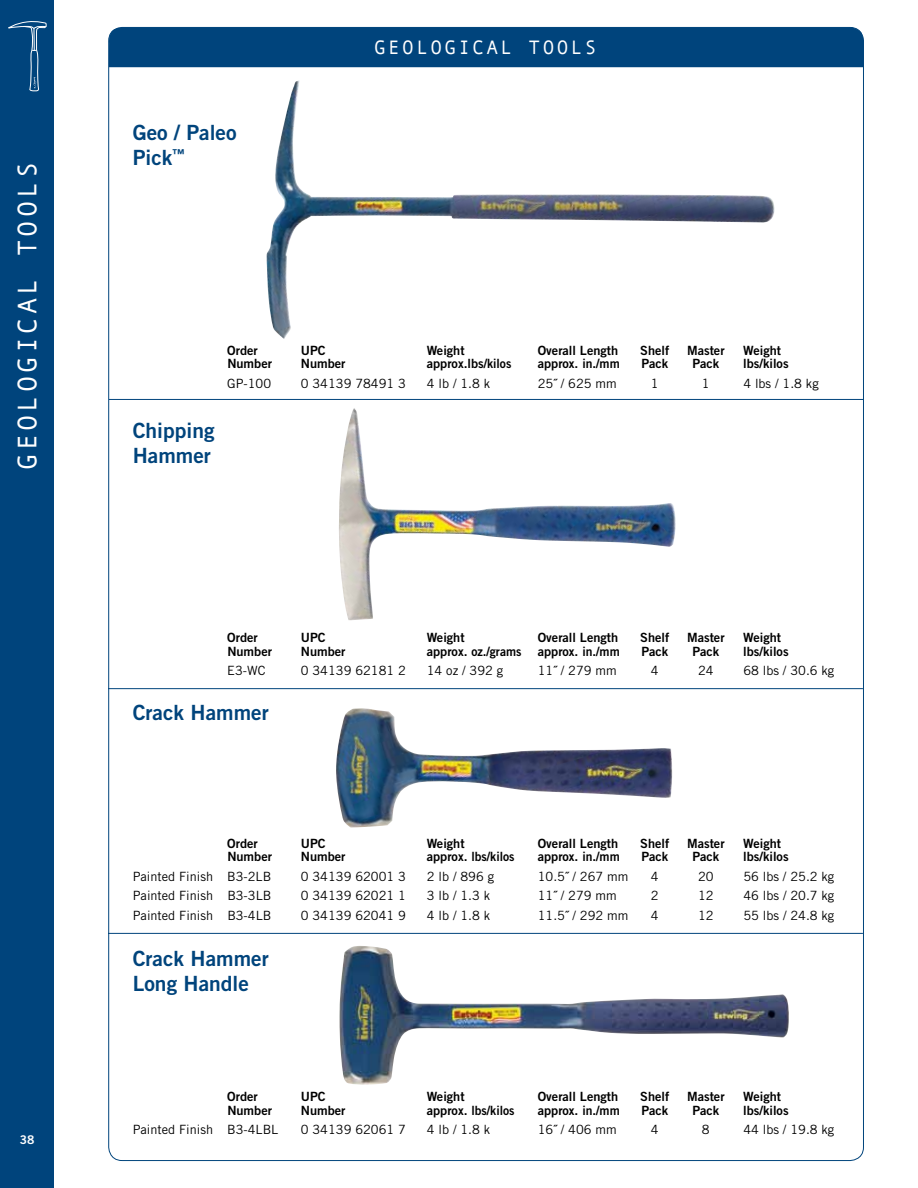
<style>
.page{position:relative;width:918px;height:1188px;background:#fff}
.page>*{position:absolute;margin:0;border:0;box-sizing:border-box;transform-origin:0 0}
.t1{font:27px "Andale Mono";letter-spacing:.12em;color:#fff}
.t2{font:21px/25.2px "Trade Gothic Bold Two";color:#00447c}
.t3{font:19.5px "Andale Mono";letter-spacing:.12em;color:#fff}
.t4{font:12.75px "Trade Gothic Bold Two";color:#000}
.t5{font:12.75px "Trade Gothic";color:#000}
.t6{font:12px "Trade Gothic Bold Two";color:#fff}
</style>
<div class="page">
<img style="left:266px;top:80px;width:509px;height:259px">
<img style="left:339px;top:408px;width:337px;height:212px">
<img style="left:339px;top:946px;width:450px;height:139px">
<div style="left:108px;top:26px;width:756px;height:41px;background:#00447c"></div>
<hr style="left:109px;top:399px;width:755px;height:1px;background:#00447c">
<hr style="left:108px;top:688px;width:755px;height:1px;background:#00447c">
<hr style="left:108px;top:933px;width:755px;height:1px;background:#00447c">
<img style="left:336px;top:708px;width:336px;height:120px">
<div style="left:0;top:0;width:54px;height:1188px;background:#00447c"></div>
<svg style="left:8px;top:21px;width:39px;height:71px"></svg>
<h1 class="t1" style="left:12px;top:470px;width:309px;rotate:-90deg">GEOLOGICAL TOOLS</h1>
<p class="t6" style="left:20px;top:1132px;width:16px">38</p>
<h2 class="t2" style="left:133px;top:120px;width:105px">geo / Paleo<br>Pick<sup>™</sup></h2>
<h3 class="t3" style="left:374px;top:37px;width:224px">GEOLOGICAL TOOLS</h3>
<h2 class="t2" style="left:133px;top:418px;width:83px">chipping<br>Hammer</h2>
<p class="t4" style="left:227px;top:342px;width:32px">order</p>
<p class="t4" style="left:301px;top:342px;width:26px">UPc</p>
<p class="t4" style="left:427px;top:342px;width:39px">Weight</p>
<p class="t4" style="left:538px;top:342px;width:82px">overall length</p>
<p class="t4" style="left:640px;top:342px;width:31px">shelf</p>
<p class="t4" style="left:687px;top:342px;width:39px">master</p>
<p class="t4" style="left:743px;top:342px;width:39px">Weight</p>
<p class="t4" style="left:227px;top:356px;width:46px">number</p>
<p class="t4" style="left:301px;top:356px;width:46px">number</p>
<p class="t4" style="left:427px;top:356px;width:86px">approx.lbs/kilos</p>
<p class="t4" style="left:538px;top:356px;width:83px">approx. in./mm</p>
<p class="t4" style="left:641px;top:356px;width:28px">Pack</p>
<p class="t4" style="left:692px;top:356px;width:28px">Pack</p>
<p class="t4" style="left:743px;top:356px;width:47px">lbs/kilos</p>
<p class="t5" style="left:227px;top:375px;width:45px">GP-100</p>
<p class="t5" style="left:301px;top:375px;width:107px">0 34139 78491 3</p>
<p class="t5" style="left:427px;top:375px;width:65px">4 lb / 1.8 k</p>
<p class="t5" style="left:538px;top:375px;width:80px">25˝ / 625 mm</p>
<p class="t5" style="left:651px;top:375px;width:9px">1</p>
<p class="t5" style="left:702px;top:375px;width:9px">1</p>
<p class="t5" style="left:743px;top:375px;width:77px">4 lbs / 1.8 kg</p>
<p class="t4" style="left:227px;top:630px;width:32px">order</p>
<p class="t4" style="left:301px;top:630px;width:26px">UPc</p>
<p class="t4" style="left:427px;top:630px;width:39px">Weight</p>
<p class="t4" style="left:538px;top:630px;width:82px">overall length</p>
<p class="t4" style="left:640px;top:630px;width:31px">shelf</p>
<p class="t4" style="left:687px;top:630px;width:39px">master</p>
<p class="t4" style="left:743px;top:630px;width:39px">Weight</p>
<p class="t4" style="left:227px;top:643px;width:46px">number</p>
<p class="t4" style="left:301px;top:643px;width:46px">number</p>
<p class="t4" style="left:427px;top:643px;width:96px">approx. oz./grams</p>
<p class="t4" style="left:538px;top:643px;width:83px">approx. in./mm</p>
<p class="t4" style="left:641px;top:643px;width:28px">Pack</p>
<p class="t4" style="left:692px;top:643px;width:28px">Pack</p>
<p class="t4" style="left:743px;top:643px;width:47px">lbs/kilos</p>
<p class="t5" style="left:227px;top:663px;width:40px">E3-WC</p>
<p class="t5" style="left:301px;top:663px;width:107px">0 34139 62181 2</p>
<p class="t5" style="left:427px;top:663px;width:78px">14 oz / 392 g</p>
<p class="t5" style="left:538px;top:663px;width:80px">11˝ / 279 mm</p>
<p class="t5" style="left:651px;top:663px;width:9px">4</p>
<p class="t5" style="left:698px;top:663px;width:17px">24</p>
<p class="t5" style="left:743px;top:663px;width:92px">68 lbs / 30.6 kg</p>
<h2 class="t2" style="left:133px;top:700px;width:137px">crack Hammer</h2>
<p class="t4" style="left:227px;top:835px;width:32px">order</p>
<p class="t4" style="left:301px;top:835px;width:26px">UPc</p>
<p class="t4" style="left:427px;top:835px;width:39px">Weight</p>
<p class="t4" style="left:538px;top:835px;width:82px">overall length</p>
<p class="t4" style="left:640px;top:835px;width:31px">shelf</p>
<p class="t4" style="left:687px;top:835px;width:39px">master</p>
<p class="t4" style="left:743px;top:835px;width:39px">Weight</p>
<p class="t4" style="left:227px;top:849px;width:46px">number</p>
<p class="t4" style="left:301px;top:849px;width:46px">number</p>
<p class="t4" style="left:427px;top:849px;width:89px">approx. lbs/kilos</p>
<p class="t4" style="left:538px;top:849px;width:83px">approx. in./mm</p>
<p class="t4" style="left:641px;top:849px;width:28px">Pack</p>
<p class="t4" style="left:692px;top:849px;width:28px">Pack</p>
<p class="t4" style="left:743px;top:849px;width:47px">lbs/kilos</p>
<p class="t5" style="left:133px;top:869px;width:140px">Painted Finish B3-2LB</p>
<p class="t5" style="left:301px;top:869px;width:107px">0 34139 62001 3</p>
<p class="t5" style="left:427px;top:869px;width:69px">2 lb / 896 g</p>
<p class="t5" style="left:538px;top:869px;width:92px">10.5˝ / 267 mm</p>
<p class="t5" style="left:651px;top:869px;width:9px">4</p>
<p class="t5" style="left:698px;top:869px;width:17px">20</p>
<p class="t5" style="left:743px;top:869px;width:92px">56 lbs / 25.2 kg</p>
<p class="t5" style="left:133px;top:888px;width:140px">Painted Finish B3-3LB</p>
<p class="t5" style="left:301px;top:888px;width:107px">0 34139 62021 1</p>
<p class="t5" style="left:427px;top:888px;width:65px">3 lb / 1.3 k</p>
<p class="t5" style="left:538px;top:888px;width:80px">11˝ / 279 mm</p>
<p class="t5" style="left:651px;top:888px;width:9px">2</p>
<p class="t5" style="left:698px;top:888px;width:17px">12</p>
<p class="t5" style="left:743px;top:888px;width:92px">46 lbs / 20.7 kg</p>
<p class="t5" style="left:133px;top:908px;width:140px">Painted Finish B3-4LB</p>
<p class="t5" style="left:301px;top:908px;width:107px">0 34139 62041 9</p>
<p class="t5" style="left:427px;top:908px;width:65px">4 lb / 1.8 k</p>
<p class="t5" style="left:538px;top:908px;width:92px">11.5˝ / 292 mm</p>
<p class="t5" style="left:651px;top:908px;width:9px">4</p>
<p class="t5" style="left:698px;top:908px;width:17px">12</p>
<p class="t5" style="left:743px;top:908px;width:92px">55 lbs / 24.8 kg</p>
<h2 class="t2" style="left:133px;top:946px;width:137px">crack Hammer<br>Long Handle</h2>
<p class="t4" style="left:227px;top:1089px;width:32px">order</p>
<p class="t4" style="left:301px;top:1089px;width:26px">UPc</p>
<p class="t4" style="left:427px;top:1089px;width:39px">Weight</p>
<p class="t4" style="left:538px;top:1089px;width:82px">overall length</p>
<p class="t4" style="left:640px;top:1089px;width:31px">shelf</p>
<p class="t4" style="left:687px;top:1089px;width:39px">master</p>
<p class="t4" style="left:743px;top:1089px;width:39px">Weight</p>
<p class="t4" style="left:227px;top:1102px;width:46px">number</p>
<p class="t4" style="left:301px;top:1102px;width:46px">number</p>
<p class="t4" style="left:427px;top:1102px;width:89px">approx. lbs/kilos</p>
<p class="t4" style="left:538px;top:1102px;width:83px">approx. in./mm</p>
<p class="t4" style="left:641px;top:1102px;width:28px">Pack</p>
<p class="t4" style="left:692px;top:1102px;width:28px">Pack</p>
<p class="t4" style="left:743px;top:1102px;width:47px">lbs/kilos</p>
<p class="t5" style="left:133px;top:1122px;width:147px">Painted Finish B3-4LBL</p>
<p class="t5" style="left:301px;top:1122px;width:107px">0 34139 62061 7</p>
<p class="t5" style="left:427px;top:1122px;width:65px">4 lb / 1.8 k</p>
<p class="t5" style="left:538px;top:1122px;width:80px">16˝ / 406 mm</p>
<p class="t5" style="left:651px;top:1122px;width:9px">4</p>
<p class="t5" style="left:702px;top:1122px;width:9px">8</p>
<p class="t5" style="left:743px;top:1122px;width:92px">44 lbs / 19.8 kg</p>
</div>
